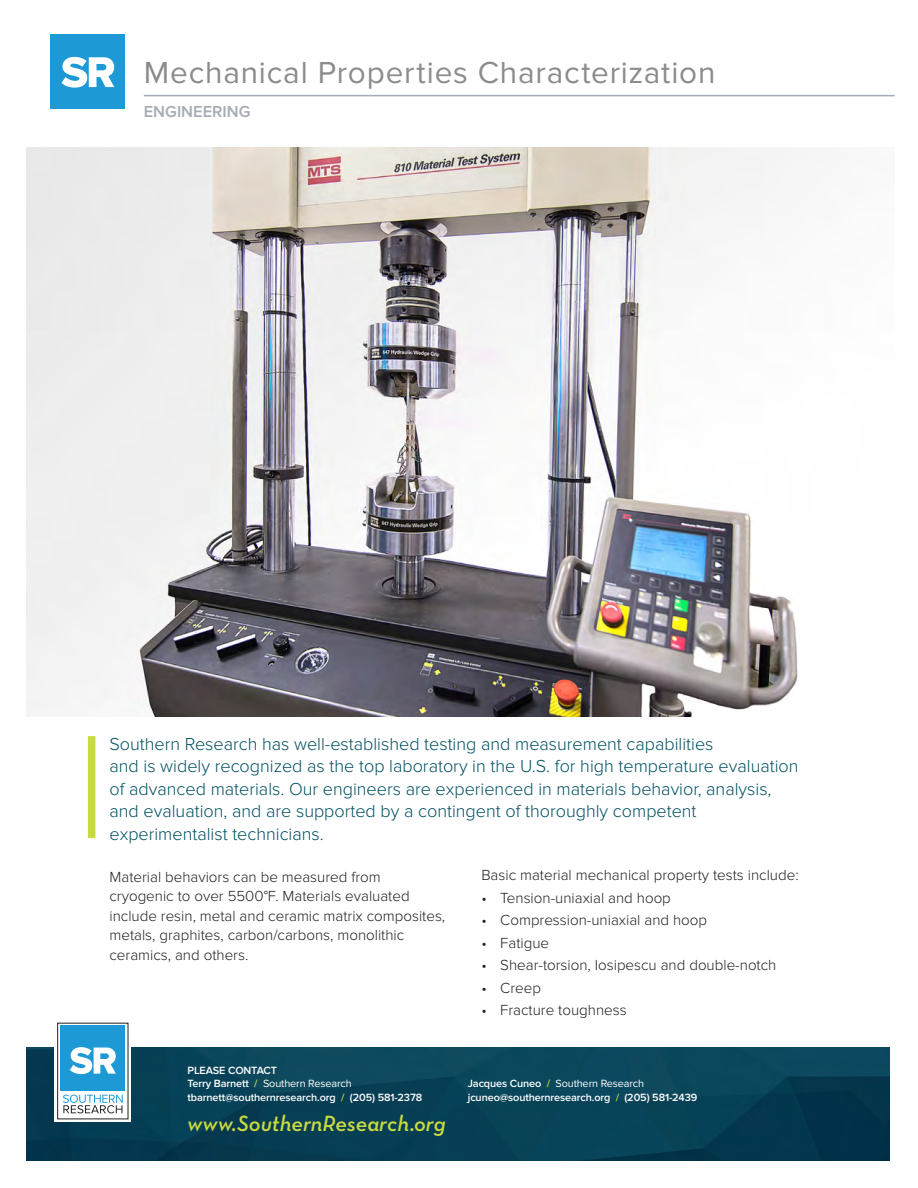
<style>
.page{position:relative;width:918px;height:1188px;background:#fff}
.page>*{position:absolute;margin:0;border:0;box-sizing:border-box;transform-origin:0 0}
.t1{font:31.5px "Proxima Nova";letter-spacing:.025em;color:#8b8c8e}
.t2{font:22.5px "Neutra Text Demi Italic Alt";color:#c9db41}
.Intro{font:300 18px/22.5px "Proxima Nova";color:#005062}
.t3{font:600 16.5px "Proxima Nova";color:#a6acb4}
.SR_Bullets{font:300 15.15px/19.5px "Proxima Nova";color:#231f20}
.t4{font:600 10.8px/13.5px "Proxima Nova";letter-spacing:-.01em;color:#fff}
.t5{font:10.8px "Proxima Nova";letter-spacing:-.01em;color:#fff}
.s1{color:#c9db41}
.s2{font-weight:400}
.s3{font-weight:600}
.s4{font-weight:600;color:#c9db41}
</style>
<div class="page">
<img style="left:26px;top:1048px;width:863px;height:113px">
<svg style="left:55px;top:1022px;width:76px;height:100px"></svg>
<div style="left:60px;top:1026px;width:65px;height:65px;background:#1d99d6"></div>
<div style="left:57px;top:1023px;width:71px;height:96px;border:1px solid #231f20"></div>
<svg style="left:70px;top:1047px;width:46px;height:27px"></svg>
<svg style="left:63px;top:1095px;width:60px;height:18px"></svg>
<hr style="left:144px;top:95px;width:751px;height:1px;background:#a6acb4">
<div style="left:51px;top:34px;width:74px;height:74px;background:#1d99d6"></div>
<svg style="left:61px;top:57px;width:53px;height:31px"></svg>
<div style="left:88px;top:736px;width:7px;height:102px;background:#c9db41"></div>
<img style="left:26px;top:148px;width:772px;height:568px">
<p class="t1" style="left:144px;top:55px;width:573px">Mechanical Properties Characterization</p>
<p class="t3" style="left:144px;top:102px;width:108px">ENGINEERING</p>
<p class="Intro" style="left:110px;top:733px;width:691px">Southern Research has well-established testing and measurement capabilities<br>and is widely recognized as the top laboratory in the U.S. for high temperature evaluation</p>
<p class="Intro" style="left:110px;top:778px;width:664px">of advanced materials. Our engineers are experienced in materials behavior, analysis,</p>
<p class="Intro" style="left:110px;top:800px;width:589px">and evaluation, and are supported by a contingent of thoroughly competent</p>
<p class="Intro" style="left:110px;top:823px;width:216px">experimentalist technicians.</p>
<p class="SR_Bullets" style="left:110px;top:867px;width:337px">Material behaviors can be measured from cryogenic to over 5500°F. Materials evaluated include resin, metal and ceramic matrix composites, metals, graphites, carbon/carbons, monolithic ceramics, and others.</p>
<p class="SR_Bullets" style="left:481px;top:866px;width:319px">Basic material mechanical property tests include:</p>
<p class="SR_Bullets" style="left:481px;top:888px;width:191px">• Tension-uniaxial and hoop</p>
<p class="SR_Bullets" style="left:481px;top:911px;width:227px">• Compression-uniaxial and hoop</p>
<p class="SR_Bullets" style="left:481px;top:933px;width:69px">• Fatigue</p>
<p class="SR_Bullets" style="left:481px;top:956px;width:297px">• Shear-torsion, Iosipescu and double-notch</p>
<p class="SR_Bullets" style="left:481px;top:978px;width:61px">• Creep</p>
<p class="SR_Bullets" style="left:481px;top:1001px;width:147px">• Fracture toughness</p>
<p class="t4" style="left:188px;top:1064px;width:166px">PLEASE CONTACT<br>Terry Barnett <span class="s1">/</span> <span class="s2">Southern Research</span></p>
<p class="t4" style="left:188px;top:1091px;width:236px">tbarnett@southernresearch.org <span class="s1">/</span> (205) 581-2378</p>
<p class="t2" style="left:187px;top:1109px;width:260px">www.SouthernResearch.org</p>
<p class="t5" style="left:468px;top:1077px;width:178px"><span class="s3">Jacques Cuneo</span> <span class="s4">/</span> Southern Research</p>
<p class="t4" style="left:468px;top:1091px;width:231px">jcuneo@southernresearch.org <span class="s1">/</span> (205) 581-2439</p>
</div>
